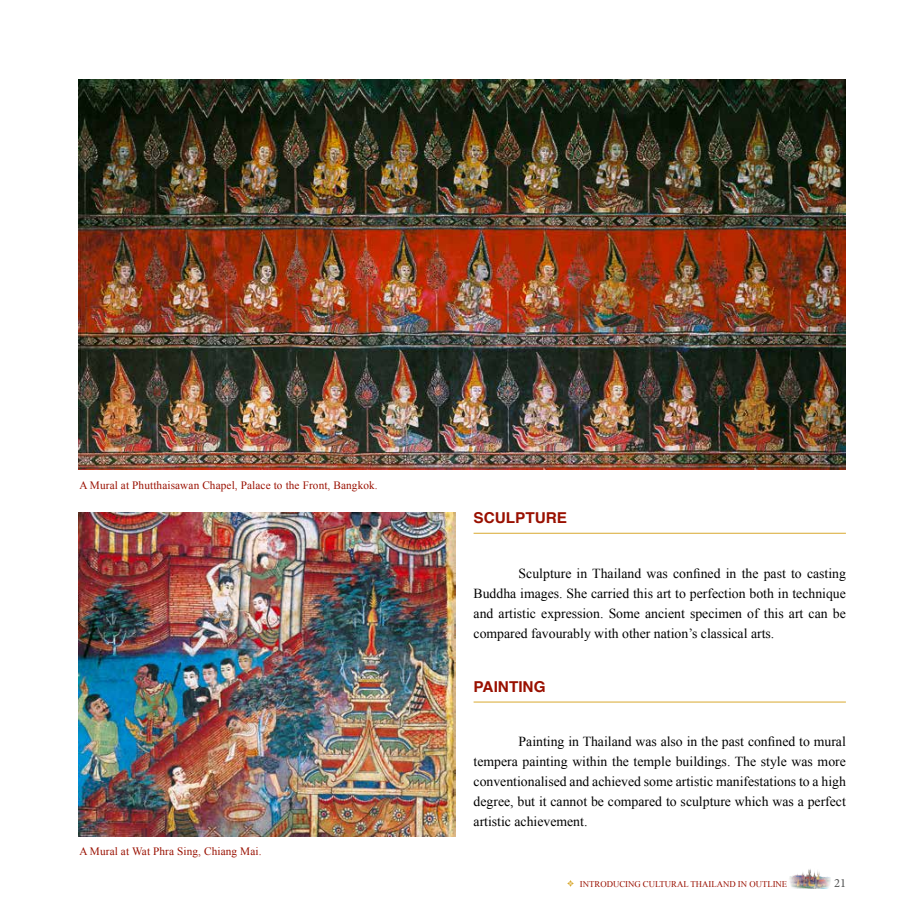
<style>
.page{position:relative;width:922px;height:922px;background:#fff}
.page>*{position:absolute;margin:0;border:0;box-sizing:border-box;transform-origin:0 0}
.t1{font:700 15px "Helvetica";color:#991000}
.t2{font:13.75px/20px "Times New Roman";color:#000;text-align:justify}
.t3{font:12.5px "Minion Pro";color:#535454}
.t4{font:11.25px "Times New Roman";letter-spacing:.01em;color:#991000}
.t5{font:8.75px "Times New Roman";color:#991000}
</style>
<div class="page">
<svg style="left:567px;top:880px;width:6px;height:6px"></svg>
<img style="left:789px;top:869px;width:41px;height:19px">
<hr style="left:473px;top:533px;width:372px;height:1px;background:#d9a930">
<hr style="left:473px;top:701px;width:372px;height:1px;background:#d9a930">
<img style="left:79px;top:512px;width:376px;height:324px">
<img style="left:79px;top:79px;width:766px;height:390px">
<p class="t4" style="left:79px;top:477px;width:300px">A Mural at Phutthaisawan Chapel, Palace to the Front, Bangkok.</p>
<p class="t4" style="left:79px;top:843px;width:183px">A Mural at Wat Phra Sing, Chiang Mai.</p>
<p class="t1" style="left:473px;top:506px;width:95px">SCULPTURE</p>
<p class="t2" style="left:473px;top:562px;width:374px;text-indent:45px">Sculpture in Thailand was confined in the past to casting Buddha images. She carried this art to perfection both in technique and artistic expression. Some ancient specimen of this art can be compared favourably with other nation’s classical arts.</p>
<p class="t1" style="left:473px;top:674px;width:73px">PAINTING</p>
<p class="t2" style="left:473px;top:731px;width:374px;text-indent:45px">Painting in Thailand was also in the past confined to mural tempera painting within the temple buildings. The style was more conventionalised and achieved some artistic manifestations to a high degree, but it cannot be compared to sculpture which was a perfect artistic achievement.</p>
<p class="t5" style="left:579px;top:877px;width:209px">INTRODUCING CULTURAL THAILAND IN OUTLINE</p>
<p class="t3" style="left:834px;top:874px;width:13px">21</p>
</div>
